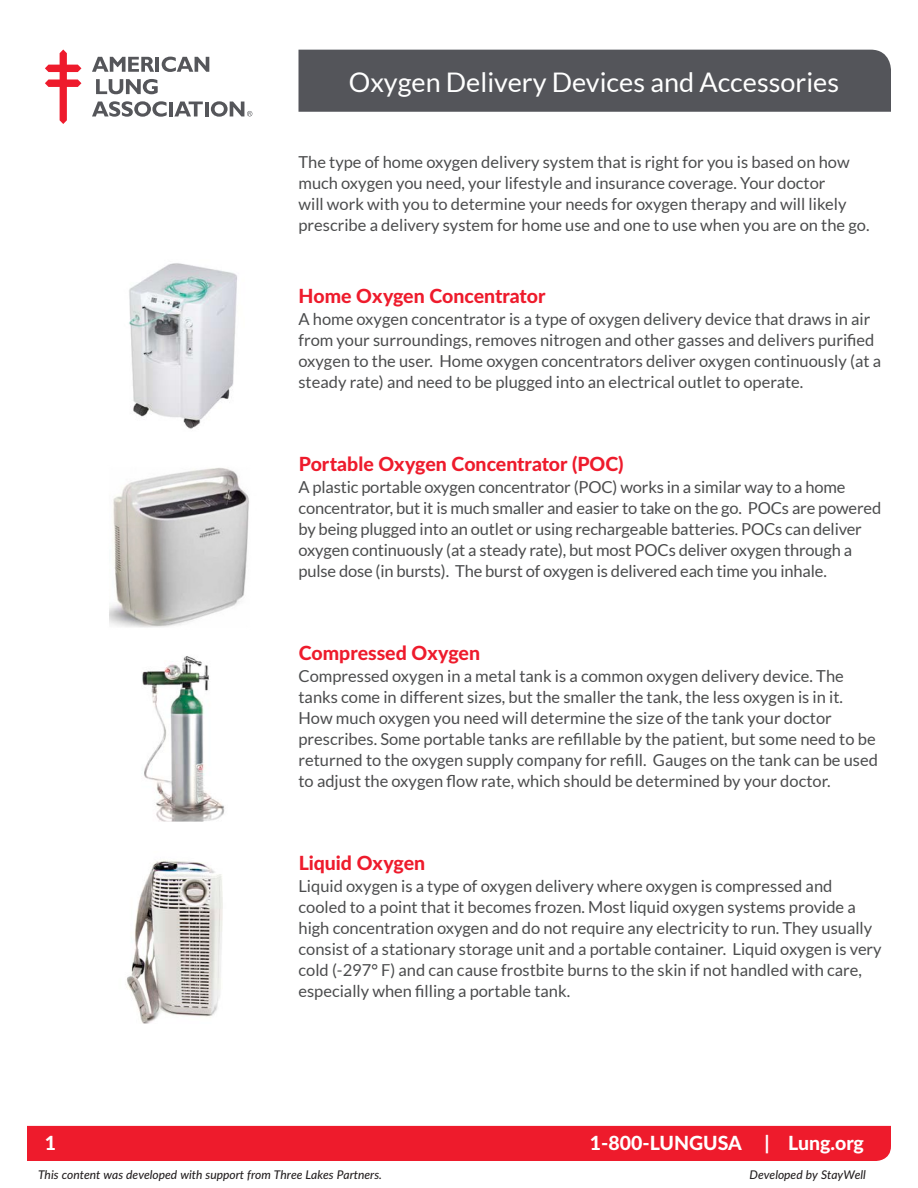
<style>
.page{position:relative;width:918px;height:1188px;background:#fff}
.page>*{position:absolute;margin:0;border:0;box-sizing:border-box;transform-origin:0 0}
.t1{font:27px "Lato";color:#fff}
.Heading_1{font:800 19.5px "Lato";color:#ee1b2c}
.Red_footer{font:800 19.5px "Lato";color:#fff}
.BODY{font:16.5px/21px "Lato";color:#4b4c4d}
.new_body{font:italic 500 12px "Lato";color:#231f20}
</style>
<div class="page">
<img style="left:129px;top:263px;width:108px;height:166px">
<div style="left:298px;top:50px;width:593px;height:62px;background:#54555a"></div>
<svg style="left:92px;top:57px;width:62px;height:15px"></svg>
<hr style="left:156px;top:57px;width:3px;height:15px;background:#55565a">
<svg style="left:162px;top:57px;width:47px;height:15px"></svg>
<svg style="left:96px;top:79px;width:62px;height:15px"></svg>
<svg style="left:92px;top:101px;width:75px;height:16px"></svg>
<hr style="left:169px;top:102px;width:4px;height:14px;background:#55565a">
<svg style="left:174px;top:102px;width:29px;height:14px"></svg>
<hr style="left:205px;top:102px;width:3px;height:14px;background:#55565a">
<svg style="left:211px;top:101px;width:41px;height:16px"></svg>
<svg style="left:45px;top:50px;width:36px;height:74px"></svg>
<img style="left:109px;top:468px;width:140px;height:160px">
<img style="left:142px;top:656px;width:83px;height:166px">
<img style="left:126px;top:860px;width:97px;height:164px">
<div style="left:27px;top:1126px;width:864px;height:35px;background:#ee1b2c"></div>
<p class="t1" style="left:349px;top:67px;width:492px">Oxygen Delivery Devices and Accessories</p>
<p class="BODY" style="left:298px;top:151px;width:573px">The type of home oxygen delivery system that is right for you is based on how much oxygen you need, your lifestyle and insurance coverage. Your doctor<br>will work with you to determine your needs for oxygen therapy and will likely prescribe a delivery system for home use and one to use when you are on the go.</p>
<p class="Heading_1" style="left:298px;top:281px;width:248px">Home Oxygen Concentrator</p>
<p class="BODY" style="left:298px;top:309px;width:584px">A home oxygen concentrator is a type of oxygen delivery device that draws in air from your surroundings, removes nitrogen and other gasses and delivers purified oxygen to the user. Home oxygen concentrators deliver oxygen continuously (at a steady rate) and need to be plugged into an electrical outlet to operate.</p>
<p class="Heading_1" style="left:299px;top:449px;width:326px">Portable Oxygen Concentrator (POC)</p>
<p class="BODY" style="left:298px;top:477px;width:584px">A plastic portable oxygen concentrator (POC) works in a similar way to a home concentrator, but it is much smaller and easier to take on the go. POCs are powered by being plugged into an outlet or using rechargeable batteries. POCs can deliver oxygen continuously (at a steady rate), but most POCs deliver oxygen through a pulse dose (in bursts). The burst of oxygen is delivered each time you inhale.</p>
<p class="Heading_1" style="left:299px;top:638px;width:183px">Compressed Oxygen</p>
<p class="BODY" style="left:298px;top:666px;width:581px">Compressed oxygen in a metal tank is a common oxygen delivery device. The tanks come in different sizes, but the smaller the tank, the less oxygen is in it.<br>How much oxygen you need will determine the size of the tank your doctor prescribes. Some portable tanks are refillable by the patient, but some need to be returned to the oxygen supply company for refill. Gauges on the tank can be used to adjust the oxygen flow rate, which should be determined by your doctor.</p>
<p class="Heading_1" style="left:299px;top:848px;width:128px">Liquid Oxygen</p>
<p class="BODY" style="left:298px;top:876px;width:585px">Liquid oxygen is a type of oxygen delivery where oxygen is compressed and cooled to a point that it becomes frozen. Most liquid oxygen systems provide a high concentration oxygen and do not require any electricity to run. They usually consist of a stationary storage unit and a portable container. Liquid oxygen is very cold (-297° F) and can cause frostbite burns to the skin if not handled with care, especially when filling a portable tank.</p>
<p class="Red_footer" style="left:45px;top:1128px;width:13px">1</p>
<p class="Red_footer" style="left:590px;top:1128px;width:275px">1-800-LUNGUSA | Lung.org</p>
<p class="new_body" style="left:38px;top:1166px;width:345px">This content was developed with support from Three Lakes Partners.</p>
<p class="new_body" style="left:750px;top:1166px;width:118px">Developed by StayWell</p>
</div>
